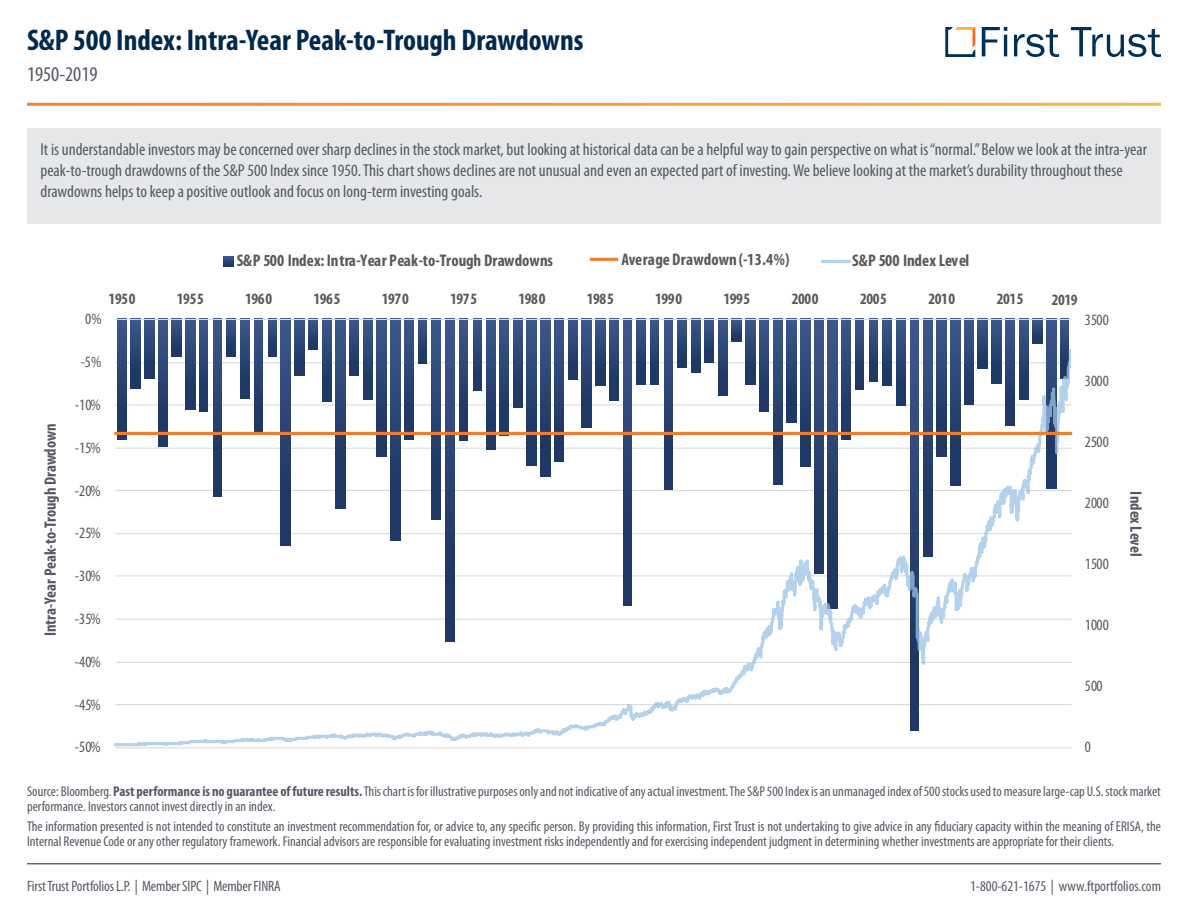
<style>
.page{position:relative;width:1188px;height:918px;background:#fff}
.page>*{position:absolute;margin:0;border:0;box-sizing:border-box;transform-origin:0 0}
.t1{font:700 condensed 30px "Myriad Pro";color:#00294e}
.t2{font:condensed 21px "Myriad Pro";color:#555963}
.Body_Copy{font:condensed 17.25px/21px "Myriad Pro";color:#555963}
.t3{font:700 condensed 16.95px "Myriad Pro";letter-spacing:.005em;color:#595959}
.Body_Copy-2{font:700 condensed 16.5px "Myriad Pro";color:#555963}
.t4{font:condensed 15.9px "Myriad Pro";letter-spacing:.015em;color:#595959}
.t5{font:700 condensed 15.9px "Myriad Pro";letter-spacing:-.025em;color:#595959}
.t6{font:condensed 15px "Myriad Pro";letter-spacing:-.01em;color:#555963}
.t7{font:condensed 14.25px/15px "Myriad Pro";color:#555963}
.s1{font-weight:700}
</style>
<div class="page">
<svg style="left:982px;top:27px;width:25px;height:29px"></svg>
<hr style="left:1004px;top:35px;width:3px;height:21px;background:#003056">
<svg style="left:1014px;top:29px;width:45px;height:28px"></svg>
<svg style="left:1071px;top:27px;width:90px;height:30px"></svg>
<svg style="left:945px;top:27px;width:30px;height:30px"></svg>
<hr style="left:27px;top:863px;width:1134px;height:1px;background:#231f20">
<div style="left:27px;top:129px;width:1134px;height:95px;background:#e6e7e9"></div>
<hr style="left:115px;top:747px;width:956px;height:1px;background:#d9d9d9">
<svg style="left:224px;top:257px;width:9px;height:9px"></svg>
<svg style="left:115px;top:319px;width:956px;height:428px"></svg>
<hr style="left:822px;top:260px;width:28px;height:3px;background:#b5d2ec">
<hr style="left:590px;top:258px;width:28px;height:3px;background:#ed7d31">
<hr style="left:114px;top:432px;width:958px;height:3px;background:#ed7d31">
<p class="t1" style="left:27px;top:21px;width:558px">S&amp;P 500 Index: Intra-Year Peak-to-Trough Drawdowns</p>
<p class="t2" style="left:27px;top:62px;width:72px">1950-2019</p>
<p class="Body_Copy" style="left:40px;top:139px;width:1108px">It is understandable investors may be concerned over sharp declines in the stock market, but looking at historical data can be a helpful way to gain perspective on what is “normal.” Below we look at the intra-year peak-to-trough drawdowns of the S&amp;P 500 Index since 1950. This chart shows declines are not unusual and even an expected part of investing. We believe looking at the market’s durability throughout these drawdowns helps to keep a positive outlook and focus on long-term investing goals.</p>
<p class="Body_Copy-2" style="left:40px;top:636px;width:214px;rotate:-90deg">Intra-Year Peak-to-Trough Drawdown</p>
<p class="t3" style="left:237px;top:250px;width:318px">S&amp;P 500 Index: Intra-Year Peak-to-Trough Drawdowns</p>
<p class="t3" style="left:622px;top:248px;width:170px">Average Drawdown(-13.4%)</p>
<p class="t3" style="left:852px;top:250px;width:118px">S&amp;P 500 Index Level</p>
<p class="t4" style="left:85px;top:309px;width:18px">0%</p>
<p class="t5" style="left:109px;top:289px;width:28px">1950</p>
<p class="t5" style="left:177px;top:289px;width:28px">1955</p>
<p class="t5" style="left:245px;top:289px;width:28px">1960</p>
<p class="t5" style="left:314px;top:289px;width:28px">1965</p>
<p class="t5" style="left:382px;top:289px;width:28px">1970</p>
<p class="t5" style="left:450px;top:289px;width:28px">1975</p>
<p class="t5" style="left:519px;top:289px;width:28px">1980</p>
<p class="t5" style="left:587px;top:289px;width:28px">1985</p>
<p class="t5" style="left:655px;top:289px;width:28px">1990</p>
<p class="t5" style="left:724px;top:289px;width:28px">1995</p>
<p class="t5" style="left:792px;top:289px;width:28px">2000</p>
<p class="t5" style="left:860px;top:289px;width:28px">2005</p>
<p class="t5" style="left:929px;top:289px;width:28px">2010</p>
<p class="t5" style="left:997px;top:289px;width:28px">2015</p>
<p class="t4" style="left:81px;top:352px;width:22px">-5%</p>
<p class="t4" style="left:75px;top:395px;width:28px">-10%</p>
<p class="t4" style="left:75px;top:438px;width:28px">-15%</p>
<p class="t4" style="left:75px;top:481px;width:28px">-20%</p>
<p class="t4" style="left:75px;top:524px;width:28px">-25%</p>
<p class="t4" style="left:75px;top:566px;width:28px">-30%</p>
<p class="t4" style="left:75px;top:609px;width:28px">-35%</p>
<p class="t4" style="left:75px;top:652px;width:28px">-40%</p>
<p class="t4" style="left:75px;top:695px;width:28px">-45%</p>
<p class="t4" style="left:75px;top:738px;width:28px">-50%</p>
<p class="t5" style="left:1052px;top:289px;width:27px">2019</p>
<p class="t4" style="left:1085px;top:310px;width:26px">3500</p>
<p class="t4" style="left:1085px;top:371px;width:26px">3000</p>
<p class="t4" style="left:1085px;top:432px;width:26px">2500</p>
<p class="t4" style="left:1085px;top:493px;width:26px">2000</p>
<p class="t4" style="left:1085px;top:554px;width:26px">1500</p>
<p class="t4" style="left:1085px;top:615px;width:26px">1000</p>
<p class="t4" style="left:1085px;top:676px;width:19px">500</p>
<p class="t4" style="left:1085px;top:737px;width:8px">0</p>
<p class="Body_Copy-2" style="left:1146px;top:491px;width:66px;rotate:90deg">Index Level</p>
<p class="t7" style="left:27px;top:783px;width:1135px">Source: Bloomberg. <span class="s1">Past performance is no guarantee of future results.</span> This chart is for illustrative purposes only and not indicative of any actual investment. The S&amp;P 500 Index is an unmanaged index of 500 stocks used to measure large-cap U.S. stock market performance. Investors cannot invest directly in an index.</p>
<p class="t7" style="left:27px;top:819px;width:1136px">The information presented is not intended to constitute an investment recommendation for, or advice to, any specific person. By providing this information, First Trust is not undertaking to give advice in any fiduciary capacity within the meaning of ERISA, the<br>Internal Revenue Code or any other regulatory framework. Financial advisors are responsible for evaluating investment risks independently and for exercising independent judgment in determining whether investments are appropriate for their clients.</p>
<p class="t6" style="left:27px;top:877px;width:255px">First Trust Portfolios L.P. | Member SIPC | Member FINRA</p>
<p class="t6" style="left:970px;top:877px;width:192px">1-800-621-1675 | www.ftportfolios.com</p>
</div>
